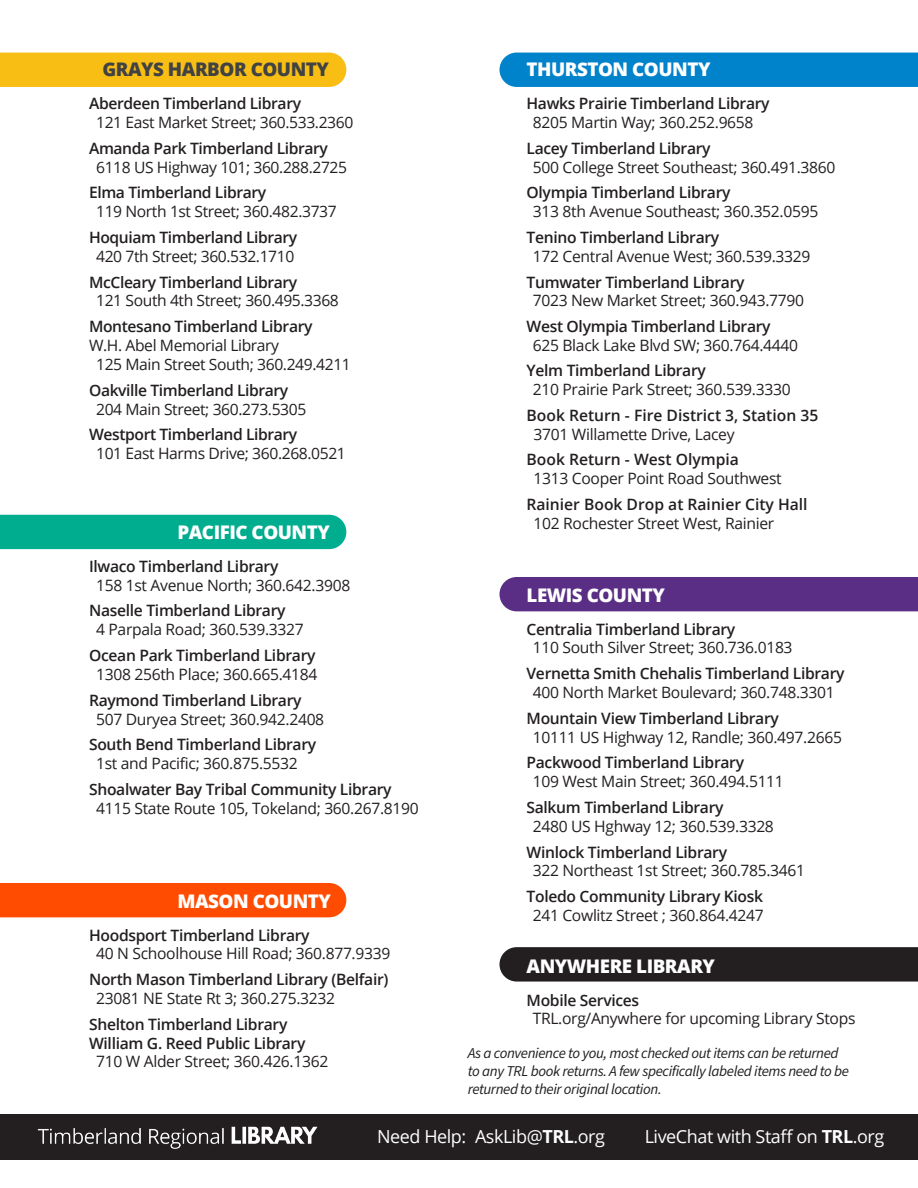
<style>
.page{position:relative;width:918px;height:1188px;background:#fff}
.page>*{position:absolute;margin:0;border:0;box-sizing:border-box;transform-origin:0 0}
.t1{font:800 18.75px "Open Sans";letter-spacing:-.025em;color:#fff}
.t2{font:800 18.75px "Open Sans";letter-spacing:-.025em;color:#414243}
.t3{font:18px "Open Sans";letter-spacing:-.025em;color:#fff}
.address{font:15.6px "Open Sans";letter-spacing:-.02em;color:#231f20}
.library_name_on_front{font:600 15.6px "Open Sans";letter-spacing:-.02em;color:#231f20}
.lib_address_on_back{font:15.6px "Open Sans";letter-spacing:-.02em;color:#231f20}
.lib_name_on_back{font:600 15.6px "Open Sans";letter-spacing:-.02em;color:#231f20}
.library_name_on_front-2{font:600 15.6px "Open Sans";color:#231f20}
.lib_address_on_back-2{font:600 15.6px "Open Sans";letter-spacing:-.02em;color:#231f20}
.circle_copy{font:italic 15px/18px "Source Sans Pro";letter-spacing:-.025em;color:#231f20}
.s1{font-weight:700}
</style>
<div class="page">
<div style="left:499px;top:947px;width:419px;height:35px;background:#231f20"></div>
<div style="left:0;top:515px;width:346px;height:34px;background:#00ad8e"></div>
<div style="left:0;top:883px;width:346px;height:34px;background:#ff4c00"></div>
<div style="left:0;top:53px;width:346px;height:34px;background:#f8be13"></div>
<div style="left:499px;top:577px;width:419px;height:34px;background:#592e84"></div>
<div style="left:499px;top:53px;width:419px;height:34px;background:#0083cb"></div>
<div style="left:0;top:1115px;width:918px;height:45px;background:#231f20"></div>
<img style="left:37px;top:1126px;width:281px;height:23px">
<p class="t2" style="left:102px;top:55px;width:228px">GRAYS HARBOR COUNTY</p>
<p class="library_name_on_front" style="left:89px;top:93px;width:214px">Aberdeen Timberland Library</p>
<p class="address" style="left:96px;top:112px;width:259px">121 East Market Street; 360.533.2360</p>
<p class="library_name_on_front" style="left:89px;top:137px;width:240px">Amanda Park Timberland Library</p>
<p class="address" style="left:96px;top:156px;width:252px">6118 US Highway 101; 360.288.2725</p>
<p class="library_name_on_front" style="left:89px;top:182px;width:179px">Elma Timberland Library</p>
<p class="address" style="left:96px;top:201px;width:242px">119 North 1st Street; 360.482.3737</p>
<p class="library_name_on_front" style="left:89px;top:227px;width:210px">Hoquiam Timberland Library</p>
<p class="address" style="left:96px;top:246px;width:200px">420 7th Street; 360.532.1710</p>
<p class="library_name_on_front" style="left:89px;top:271px;width:210px">McCleary Timberland Library</p>
<p class="address" style="left:96px;top:290px;width:244px">121 South 4th Street; 360.495.3368</p>
<p class="library_name_on_front" style="left:89px;top:316px;width:225px">Montesano Timberland Library</p>
<p class="address" style="left:89px;top:335px;width:192px">W.H. Abel Memorial Library</p>
<p class="address" style="left:96px;top:354px;width:256px">125 Main Street South; 360.249.4211</p>
<p class="library_name_on_front" style="left:89px;top:379px;width:201px">Oakville Timberland Library</p>
<p class="address" style="left:96px;top:398px;width:212px">204 Main Street; 360.273.5305</p>
<p class="library_name_on_front" style="left:89px;top:424px;width:210px">Westport Timberland Library</p>
<p class="address" style="left:96px;top:443px;width:251px">101 East Harms Drive; 360.268.0521</p>
<p class="t1" style="left:177px;top:518px;width:154px">PACIFIC COUNTY</p>
<p class="library_name_on_front" style="left:89px;top:555px;width:191px">Ilwaco Timberland Library</p>
<p class="address" style="left:96px;top:574px;width:256px">158 1st Avenue North; 360.642.3908</p>
<p class="library_name_on_front" style="left:89px;top:600px;width:198px">Naselle Timberland Library</p>
<p class="address" style="left:96px;top:619px;width:209px">4 Parpala Road; 360.539.3327</p>
<p class="library_name_on_front" style="left:89px;top:645px;width:228px">Ocean Park Timberland Library</p>
<p class="address" style="left:96px;top:664px;width:223px">1308 256th Place; 360.665.4184</p>
<p class="library_name_on_front" style="left:89px;top:689px;width:214px">Raymond Timberland Library</p>
<p class="address" style="left:96px;top:708px;width:230px">507 Duryea Street; 360.942.2408</p>
<p class="library_name_on_front" style="left:89px;top:734px;width:229px">South Bend Timberland Library</p>
<p class="address" style="left:96px;top:753px;width:203px">1st and Pacific; 360.875.5532</p>
<p class="library_name_on_front" style="left:89px;top:779px;width:304px">Shoalwater Bay Tribal Community Library</p>
<p class="address" style="left:96px;top:797px;width:324px">4115 State Route 105, Tokeland; 360.267.8190</p>
<p class="t1" style="left:177px;top:887px;width:155px">MASON COUNTY</p>
<p class="library_name_on_front" style="left:89px;top:924px;width:222px">Hoodsport Timberland Library</p>
<p class="address" style="left:96px;top:943px;width:296px">40 N Schoolhouse Hill Road; 360.877.9339</p>
<p class="library_name_on_front" style="left:89px;top:969px;width:301px">North Mason Timberland Library (Belfair)</p>
<p class="address" style="left:96px;top:988px;width:240px">23081 NE State Rt 3; 360.275.3232</p>
<p class="library_name_on_front" style="left:89px;top:1013px;width:200px">Shelton Timberland Library</p>
<p class="library_name_on_front" style="left:89px;top:1032px;width:218px">William G. Reed Public Library</p>
<p class="address" style="left:96px;top:1051px;width:234px">710 W Alder Street; 360.426.1362</p>
<p class="t1" style="left:527px;top:55px;width:185px">THURSTON COUNTY</p>
<p class="lib_name_on_back" style="left:527px;top:93px;width:245px">Hawks Prairie Timberland Library</p>
<p class="lib_address_on_back" style="left:533px;top:112px;width:222px">8205 Martin Way; 360.252.9658</p>
<p class="lib_name_on_back" style="left:527px;top:137px;width:186px">Lacey Timberland Library</p>
<p class="lib_address_on_back" style="left:533px;top:156px;width:304px">500 College Street Southeast; 360.491.3860</p>
<p class="lib_name_on_back" style="left:527px;top:182px;width:206px">Olympia Timberland Library</p>
<p class="lib_address_on_back" style="left:533px;top:201px;width:287px">313 8th Avenue Southeast; 360.352.0595</p>
<p class="lib_address_on_back-2" style="left:527px;top:227px;width:194px">Tenino Timberland Library</p>
<p class="lib_address_on_back" style="left:533px;top:246px;width:279px">172 Central Avenue West; 360.539.3329</p>
<p class="lib_name_on_back" style="left:527px;top:271px;width:220px">Tumwater Timberland Library</p>
<p class="lib_address_on_back" style="left:533px;top:290px;width:273px">7023 New Market Street; 360.943.7790</p>
<p class="lib_name_on_back" style="left:527px;top:316px;width:246px">West Olympia Timberland Library</p>
<p class="lib_address_on_back" style="left:533px;top:335px;width:267px">625 Black Lake Blvd SW; 360.764.4440</p>
<p class="lib_name_on_back" style="left:527px;top:360px;width:181px">Yelm Timberland Library</p>
<p class="lib_address_on_back" style="left:533px;top:379px;width:259px">210 Prairie Park Street; 360.539.3330</p>
<p class="library_name_on_front-2" style="left:527px;top:404px;width:293px">Book Return - Fire District 3, Station 35</p>
<p class="address" style="left:534px;top:423px;width:203px">3701 Willamette Drive, Lacey</p>
<p class="library_name_on_front-2" style="left:527px;top:449px;width:214px">Book Return - West Olympia</p>
<p class="address" style="left:534px;top:468px;width:250px">1313 Cooper Point Road Southwest</p>
<p class="library_name_on_front-2" style="left:527px;top:494px;width:283px">Rainier Book Drop at Rainier City Hall</p>
<p class="address" style="left:534px;top:513px;width:242px">102 Rochester Street West, Rainier</p>
<p class="t1" style="left:527px;top:581px;width:140px">LEWIS COUNTY</p>
<p class="library_name_on_front" style="left:527px;top:618px;width:210px">Centralia Timberland Library</p>
<p class="address" style="left:533px;top:637px;width:261px">110 South Silver Street; 360.736.0183</p>
<p class="library_name_on_front" style="left:527px;top:663px;width:320px">Vernetta Smith Chehalis Timberland Library</p>
<p class="address" style="left:533px;top:682px;width:304px">400 North Market Boulevard; 360.748.3301</p>
<p class="library_name_on_front" style="left:527px;top:707px;width:254px">Mountain View Timberland Library</p>
<p class="address" style="left:533px;top:726px;width:311px">10111 US Highway 12, Randle; 360.497.2665</p>
<p class="library_name_on_front" style="left:527px;top:752px;width:219px">Packwood Timberland Library</p>
<p class="address" style="left:533px;top:771px;width:253px">109 West Main Street; 360.494.5111</p>
<p class="library_name_on_front" style="left:527px;top:797px;width:198px">Salkum Timberland Library</p>
<p class="address" style="left:533px;top:815px;width:243px">2480 US Hghway 12; 360.539.3328</p>
<p class="library_name_on_front" style="left:527px;top:841px;width:202px">Winlock Timberland Library</p>
<p class="address" style="left:533px;top:860px;width:274px">322 Northeast 1st Street; 360.785.3461</p>
<p class="library_name_on_front" style="left:527px;top:886px;width:238px">Toledo Community Library Kiosk</p>
<p class="address" style="left:533px;top:905px;width:233px">241 Cowlitz Street ; 360.864.4247</p>
<p class="t1" style="left:527px;top:952px;width:190px">ANYWHERE LIBRARY</p>
<p class="library_name_on_front" style="left:527px;top:989px;width:114px">Mobile Services</p>
<p class="address" style="left:533px;top:1008px;width:324px">TRL.org/Anywhere for upcoming Library Stops</p>
<p class="circle_copy" style="left:468px;top:1044px;width:383px">As a convenience to you, most checked out items can be returned to any TRL book returns. A few specifically labeled items need to be returned to their original location.</p>
<p class="t3" style="left:377px;top:1125px;width:91px">Need Help:</p>
<p class="t3" style="left:475px;top:1124px;width:132px">AskLib@<span class="s1">TRL</span>.org</p>
<p class="t3" style="left:645px;top:1124px;width:241px">LiveChat with Staff on <span class="s1">TRL</span>.org</p>
</div>
